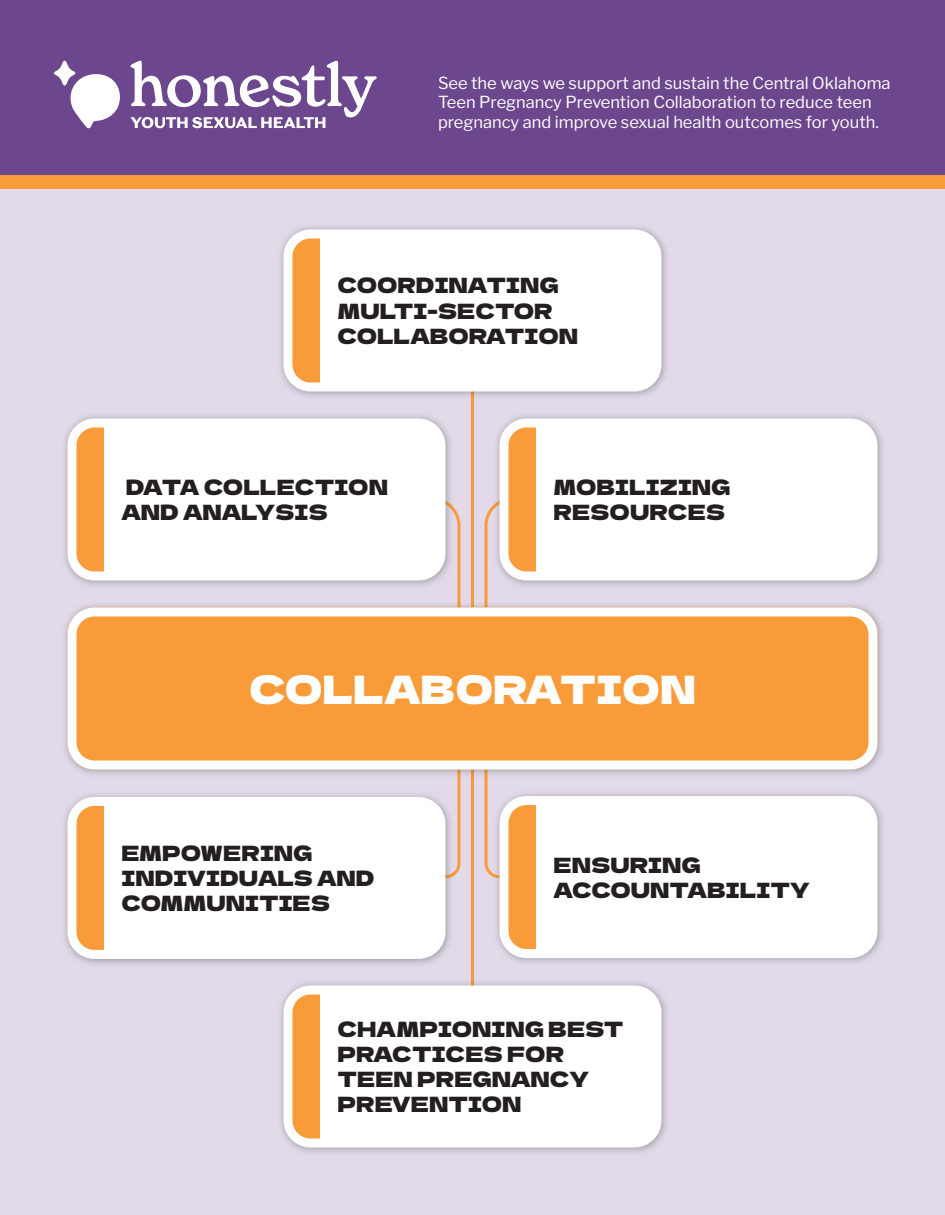
<style>
.page{position:relative;width:945px;height:1215px;background:#e2dae8}
.page>*{position:absolute;margin:0;border:0;box-sizing:border-box;transform-origin:0 0}
.t1{font:39px "Dela Gothic One";color:#fff}
.t2{font:21px/25.2px "Dela Gothic One";color:#231f20}
.t3{font:16.5px/19.8px "Libre Franklin";color:#fff}
</style>
<div class="page">
<div style="left:0;top:0;width:945px;height:176px;background:#6d478d"></div>
<svg style="left:54px;top:61px;width:66px;height:68px"></svg>
<svg style="left:131px;top:61px;width:246px;height:67px"></svg>
<hr style="left:471px;top:391px;width:3px;height:594px;background:#f89b38">
<svg style="left:456px;top:510px;width:5px;height:364px"></svg>
<svg style="left:484px;top:507px;width:7px;height:369px"></svg>
<img style="left:65px;top:599px;width:817px;height:181px">
<img style="left:281px;top:227px;width:385px;height:170px">
<div style="left:284px;top:230px;width:378px;height:162px;background:#fff;border-radius:27px"></div>
<div style="left:292px;top:239px;width:28px;height:143px;background:#f89b38"></div>
<img style="left:491px;top:794px;width:391px;height:168px">
<div style="left:500px;top:796px;width:378px;height:162px;background:#fff;border-radius:27px"></div>
<svg style="left:508px;top:805px;width:28px;height:144px;background:#f8a042"></svg>
<img style="left:281px;top:982px;width:385px;height:170px">
<div style="left:284px;top:986px;width:378px;height:162px;background:#fff;border-radius:27px"></div>
<div style="left:292px;top:995px;width:28px;height:143px;background:#f89b38"></div>
<img style="left:491px;top:416px;width:391px;height:169px">
<div style="left:500px;top:418px;width:378px;height:162px;background:#fff;border-radius:27px"></div>
<div style="left:508px;top:428px;width:28px;height:143px;background:#f89b38"></div>
<img style="left:65px;top:795px;width:391px;height:169px">
<div style="left:68px;top:797px;width:378px;height:162px;background:#fff;border-radius:27px"></div>
<svg style="left:76px;top:806px;width:28px;height:144px;background:#f8a042"></svg>
<img style="left:65px;top:416px;width:391px;height:169px">
<div style="left:68px;top:418px;width:378px;height:162px;background:#fff;border-radius:27px"></div>
<div style="left:76px;top:428px;width:28px;height:143px;background:#f89b38"></div>
<svg style="left:68px;top:608px;width:810px;height:162px;background:#f8a751"></svg>
<div style="left:0;top:176px;width:945px;height:13px;background:#f89b38"></div>
<p class="t3" style="left:438px;top:71px;width:454px">See the ways we support and sustain the Central Oklahoma<br>Teen Pregnancy Prevention Collaboration to reduce teen pregnancy and improve sexual health outcomes for youth.</p>
<p class="t2" style="left:338px;top:272px;width:242px">COORDINATING<br>MULTI-SECTOR<br>COLLABORATION</p>
<p class="t2" style="left:122px;top:473px;width:268px">DATA COLLECTION<br>AND ANALYSIS</p>
<p class="t2" style="left:554px;top:473px;width:178px">MOBILIZING<br>RESOURCES</p>
<h1 class="t1" style="left:249px;top:659px;width:448px">COLLABORATION</h1>
<p class="t2" style="left:122px;top:839px;width:255px">EMPOWERING<br>INDIVIDUALS AND<br>COMMUNITIES</p>
<p class="t2" style="left:554px;top:851px;width:258px">ENSURING<br>ACCOUNTABILITY</p>
<p class="t2" style="left:338px;top:1015px;width:288px">CHAMPIONING BEST<br>PRACTICES FOR<br>TEEN PREGNANCY<br>PREVENTION</p>
</div>
